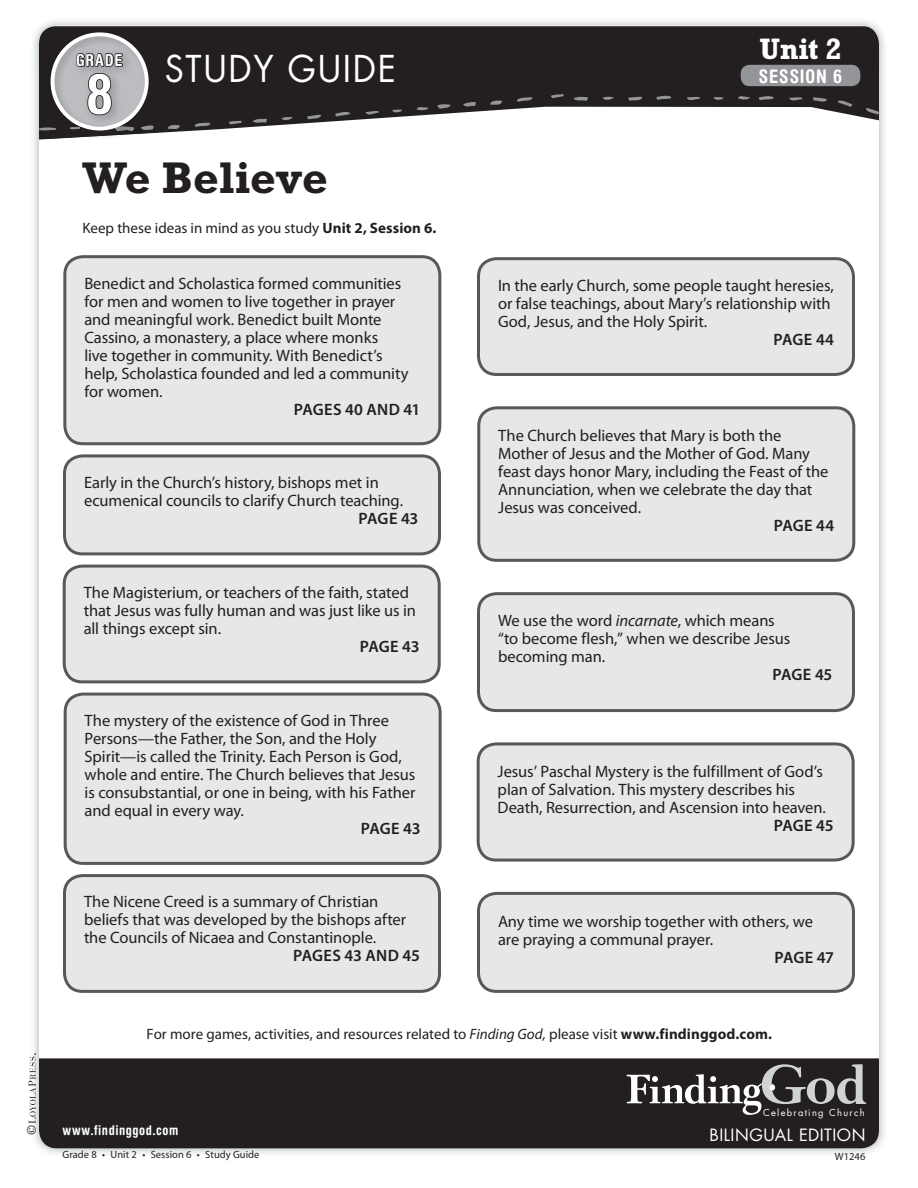
<style>
.page{position:relative;width:918px;height:1188px;background:#fff}
.page>*{position:absolute;margin:0;border:0;box-sizing:border-box;transform-origin:0 0}
.t1{font:700 condensed 55.5px "Helvetica Rounded LT Std";color:#fff}
.t2{font:700 45px "Rockwell Std";color:#231f20}
.t3{font:36px "Futura Std";letter-spacing:.05em;color:#fff;scale:.95 1}
.t4{font:700 30px "Rockwell Std";color:#fff}
.t5{font:700 condensed 18.75px "Helvetica Rounded LT Std";letter-spacing:.045em;color:#fff}
.t6{font:16.5px/18px "Myriad Pro";letter-spacing:-.005em;color:#231f20}
.t7{font:600 16.5px "Myriad Pro";letter-spacing:-.01em;color:#231f20}
.t8{font:16.5px "Futura Std";letter-spacing:.03em;color:#fff}
.t9{font:600 16.5px "Myriad Pro";letter-spacing:.01em;color:#231f20}
.t10{font:700 condensed 16.5px "Helvetica Rounded LT Std";letter-spacing:.055em;color:#fff}
.t11{font:15px "Myriad Pro";color:#231f20}
.t12{font:700 condensed 13.5px "Helvetica Rounded LT Std";letter-spacing:.04em;color:#fff}
.t13{font:12px "Janson Text LT Std";color:#231f20}
.t14{font:10.5px "Myriad Pro";letter-spacing:.005em;color:#231f20}
.t15{font:9.3px "Futura Std";letter-spacing:.14em;color:#fff}
.s1{font-weight:700}
.s2{font-style:italic}
</style>
<div class="page">
<svg style="left:154px;top:26px;width:725px;height:107px;fill:#231f20"></svg>
<svg style="left:838px;top:100px;width:14px;height:7px"></svg>
<svg style="left:866px;top:108px;width:13px;height:7px"></svg>
<svg style="left:738px;top:94px;width:12px;height:7px"></svg>
<svg style="left:713px;top:97px;width:10px;height:4px"></svg>
<svg style="left:687px;top:96px;width:13px;height:7px"></svg>
<svg style="left:789px;top:97px;width:13px;height:6px"></svg>
<svg style="left:657px;top:95px;width:14px;height:5px"></svg>
<svg style="left:759px;top:95px;width:15px;height:5px"></svg>
<svg style="left:628px;top:97px;width:14px;height:5px"></svg>
<svg style="left:813px;top:97px;width:14px;height:7px"></svg>
<svg style="left:603px;top:96px;width:11px;height:5px"></svg>
<svg style="left:574px;top:96px;width:14px;height:6px"></svg>
<svg style="left:551px;top:94px;width:13px;height:4px"></svg>
<svg style="left:517px;top:97px;width:16px;height:6px"></svg>
<svg style="left:490px;top:100px;width:12px;height:6px"></svg>
<svg style="left:463px;top:101px;width:13px;height:7px"></svg>
<svg style="left:437px;top:104px;width:14px;height:5px"></svg>
<svg style="left:417px;top:105px;width:12px;height:6px"></svg>
<svg style="left:392px;top:109px;width:10px;height:5px"></svg>
<svg style="left:366px;top:111px;width:13px;height:6px"></svg>
<svg style="left:335px;top:111px;width:15px;height:6px"></svg>
<svg style="left:307px;top:115px;width:14px;height:5px"></svg>
<svg style="left:282px;top:116px;width:11px;height:6px"></svg>
<svg style="left:253px;top:118px;width:14px;height:6px"></svg>
<svg style="left:229px;top:121px;width:13px;height:3px"></svg>
<svg style="left:195px;top:122px;width:15px;height:6px"></svg>
<svg style="left:168px;top:124px;width:12px;height:7px"></svg>
<div style="left:39px;top:1058px;width:840px;height:90px;background:#231f20"></div>
<svg style="left:28px;top:1053px;width:8px;height:71px"></svg>
<div style="left:65px;top:257px;width:375px;height:187px;background:#e6e7e9;border-radius:18px"></div>
<div style="left:63px;top:255px;width:378px;height:190px;border:3px solid #57585a;border-radius:18px"></div>
<div style="left:64px;top:456px;width:376px;height:98px;background:#e6e7e9;border-radius:18px"></div>
<div style="left:63px;top:454px;width:378px;height:101px;border:3px solid #57585a;border-radius:18px"></div>
<div style="left:64px;top:566px;width:375px;height:116px;background:#e6e7e9;border-radius:18px"></div>
<div style="left:63px;top:565px;width:378px;height:118px;border:3px solid #57585a;border-radius:18px"></div>
<div style="left:65px;top:694px;width:375px;height:169px;background:#e6e7e9;border-radius:18px"></div>
<div style="left:64px;top:693px;width:378px;height:172px;border:3px solid #57585a;border-radius:18px"></div>
<div style="left:64px;top:876px;width:376px;height:115px;background:#e6e7e9;border-radius:18px"></div>
<div style="left:63px;top:874px;width:378px;height:119px;border:3px solid #57585a;border-radius:18px"></div>
<div style="left:478px;top:259px;width:376px;height:115px;background:#e6e7e9;border-radius:18px"></div>
<div style="left:477px;top:257px;width:378px;height:119px;border:3px solid #57585a;border-radius:18px"></div>
<div style="left:479px;top:408px;width:375px;height:152px;background:#e6e7e9;border-radius:18px"></div>
<div style="left:477px;top:406px;width:378px;height:156px;border:3px solid #57585a;border-radius:18px"></div>
<div style="left:478px;top:594px;width:376px;height:117px;background:#e6e7e9;border-radius:18px"></div>
<div style="left:477px;top:592px;width:378px;height:120px;border:3px solid #57585a;border-radius:18px"></div>
<div style="left:478px;top:744px;width:375px;height:116px;background:#e6e7e9;border-radius:18px"></div>
<div style="left:477px;top:742px;width:378px;height:120px;border:3px solid #57585a;border-radius:18px"></div>
<div style="left:478px;top:893px;width:376px;height:98px;background:#e6e7e9;border-radius:18px"></div>
<div style="left:477px;top:892px;width:378px;height:101px;border:3px solid #57585a;border-radius:18px"></div>
<svg style="left:627px;top:1064px;width:239px;height:51px;background:#535051"></svg>
<img style="left:154px;top:29px;width:4px;height:104px">
<svg style="left:38px;top:19px;width:116px;height:148px"></svg>
<div style="left:741px;top:65px;width:119px;height:21px;background:#939598;border-radius:9px"></div>
<p class="t13" style="left:24px;top:1135px;width:12px;rotate:-90deg">©</p>
<p class="t10" style="left:76px;top:50px;width:48px">GRADE</p>
<h1 class="t1" style="left:86px;top:60px;width:28px">8</h1>
<h3 class="t3" style="left:165px;top:46px;width:245px">STUDY GUIDE</h3>
<h2 class="t2" style="left:82px;top:151px;width:247px">We Believe</h2>
<p class="t11" style="left:82px;top:219px;width:355px">Keep these ideas in mind as you study <span class="s1">Unit 2, Session 6.</span></p>
<p class="t6" style="left:84px;top:274px;width:326px">Benedict and Scholastica formed communities for men and women to live together in prayer and meaningful work. Benedict built Monte Cassino, a monastery, a place where monks<br>live together in community. With Benedict’s help, Scholastica founded and led a community for women.</p>
<p class="t9" style="left:294px;top:400px;width:128px">PAGES 40 AND 41</p>
<p class="t6" style="left:84px;top:474px;width:321px">Early in the Church’s history, bishops met in ecumenical councils to clarify Church teaching.</p>
<p class="t7" style="left:359px;top:509px;width:61px">PAGE 43</p>
<p class="t6" style="left:84px;top:584px;width:334px">The Magisterium, or teachers of the faith, stated that Jesus was fully human and was just like us in all things except sin.</p>
<p class="t7" style="left:360px;top:637px;width:61px">PAGE 43</p>
<p class="t6" style="left:85px;top:712px;width:332px">The mystery of the existence of God in Three Persons—the Father, the Son, and the Holy Spirit—is called the Trinity. Each Person is God, whole and entire. The Church believes that Jesus is consubstantial, or one in being, with his Father and equal in every way.</p>
<p class="t7" style="left:361px;top:819px;width:61px">PAGE 43</p>
<p class="t6" style="left:84px;top:893px;width:324px">The Nicene Creed is a summary of Christian beliefs that was developed by the bishops after the Councils of Nicaea and Constantinople.</p>
<p class="t7" style="left:293px;top:947px;width:128px">PAGES 43 AND 45</p>
<h3 class="t4" style="left:760px;top:31px;width:84px">Unit 2</h3>
<p class="t5" style="left:759px;top:65px;width:85px">SESSION 6</p>
<p class="t6" style="left:498px;top:276px;width:337px">In the early Church, some people taught heresies, or false teachings, about Mary’s relationship with<br>God, Jesus, and the Holy Spirit.</p>
<p class="t7" style="left:774px;top:330px;width:62px">PAGE 44</p>
<p class="t6" style="left:498px;top:427px;width:332px">The Church believes that Mary is both the Mother of Jesus and the Mother of God. Many feast days honor Mary, including the Feast of the Annunciation, when we celebrate the day that Jesus was conceived.</p>
<p class="t7" style="left:774px;top:517px;width:62px">PAGE 44</p>
<p class="t6" style="left:498px;top:611px;width:294px">We use the word <span class="s2">incarnate</span>, which means “to become flesh,” when we describe Jesus becoming man.</p>
<p class="t7" style="left:773px;top:665px;width:61px">PAGE 45</p>
<p class="t6" style="left:498px;top:763px;width:330px">Jesus’ Paschal Mystery is the fulfillment of God’s plan of Salvation. This mystery describes his<br>Death, Resurrection, and Ascension into heaven.</p>
<p class="t7" style="left:774px;top:817px;width:61px">PAGE 45</p>
<p class="t6" style="left:498px;top:913px;width:317px">Any time we worship together with others, we are praying a communal prayer.</p>
<p class="t7" style="left:774px;top:948px;width:61px">PAGE 47</p>
<p class="t11" style="left:147px;top:1026px;width:627px">For more games, activities, and resources related to <span class="s2">Finding God,</span> please visit <span class="s1">www.findinggod.com.</span></p>
<p class="t12" style="left:63px;top:1122px;width:117px">www.findinggod.com</p>
<p class="t15" style="left:763px;top:1107px;width:103px">Celebrating Church</p>
<p class="t8" style="left:710px;top:1124px;width:157px">BILINGUAL EDITION</p>
<p class="t14" style="left:63px;top:1149px;width:198px">Grade 8 • Unit 2 • Session 6 • Study Guide</p>
<p class="t14" style="left:835px;top:1150px;width:32px">W1246</p>
</div>
